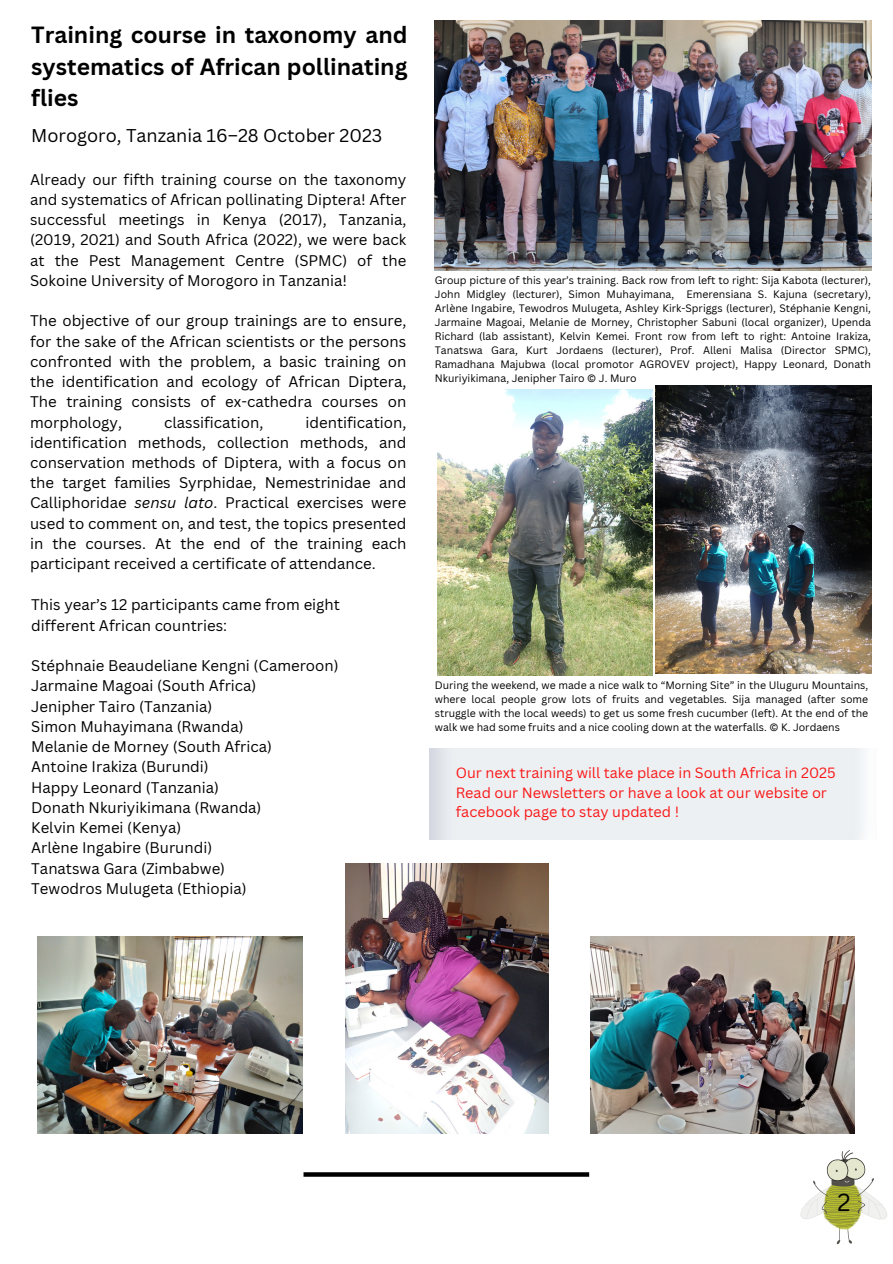
<style>
.page{position:relative;width:893px;height:1264px;background:#fff}
.page>*{position:absolute;margin:0;border:0;box-sizing:border-box;transform-origin:0 0}
.t1{font:24px "Canva Sans";color:#000}
.t2{font:700 22.8px/31.5px "Canva Sans";color:#000;text-align:justify}
.t3{font:18px "Canva Sans";color:#000}
.t4{font:15px/20.2px "Canva Sans";color:#000;text-align:justify}
.t5{font:14.4px/19.5px "Canva Sans";color:#fa1717}
.t6{font:10.5px/14px "Canva Sans";color:#000;text-align:justify}
.s1{font-style:italic}
</style>
<div class="page">
<img style="left:795px;top:1132px;width:92px;height:113px">
<svg style="left:303px;top:1172px;width:286px;height:4px"></svg>
<img style="left:345px;top:864px;width:203px;height:269px">
<img style="left:38px;top:936px;width:264px;height:197px">
<img style="left:590px;top:936px;width:264px;height:197px">
<img style="left:435px;top:21px;width:436px;height:249px">
<img style="left:437px;top:389px;width:215px;height:286px">
<img style="left:655px;top:385px;width:215px;height:288px">
<p class="t2" style="left:31px;top:19px;width:377px">Training course in taxonomy and systematics of African pollinating flies</p>
<p class="t3" style="left:31px;top:122px;width:352px">Morogoro, Tanzania 16–28 October 2023</p>
<p class="t4" style="left:30px;top:169px;width:377px">Already our fifth training course on the taxonomy and systematics of African pollinating Diptera! After successful meetings in Kenya (2017), Tanzania, (2019, 2021) and South Africa (2022), we were back at the Pest Management Centre (SPMC) of the Sokoine University of Morogoro in Tanzania!</p>
<p class="t4" style="left:30px;top:310px;width:377px">The objective of our group trainings are to ensure, for the sake of the African scientists or the persons confronted with the problem, a basic training on the identification and ecology of African Diptera, The training consists of ex-cathedra courses on morphology,</p>
<p class="t4" style="left:30px;top:411px;width:377px;text-indent:275px">identification, identification methods, collection methods, and conservation methods of Diptera, with a focus on the target families Syrphidae, Nemestrinidae and Calliphoridae <span class="s1">sensu lato</span>. Practical exercises were used to comment on, and test, the topics presented in the courses. At the end of the training each participant received a certificate of attendance.</p>
<p class="t4" style="left:164px;top:411px;width:101px">classification,</p>
<p class="t4" style="left:31px;top:594px;width:310px">This year’s 12 participants came from eight</p>
<p class="t4" style="left:31px;top:614px;width:197px">different African countries:</p>
<p class="t4" style="left:31px;top:655px;width:309px">Stéphnaie Beaudeliane Kengni (Cameroon)</p>
<p class="t4" style="left:31px;top:675px;width:227px">Jarmaine Magoai (South Africa)</p>
<p class="t4" style="left:31px;top:695px;width:182px">Jenipher Tairo (Tanzania)</p>
<p class="t4" style="left:31px;top:716px;width:214px">Simon Muhayimana (Rwanda)</p>
<p class="t4" style="left:31px;top:736px;width:242px">Melanie de Morney (South Africa)</p>
<p class="t4" style="left:31px;top:756px;width:179px">Antoine Irakiza (Burundi)</p>
<p class="t4" style="left:31px;top:776px;width:189px">Happy Leonard (Tanzania)</p>
<p class="t4" style="left:31px;top:797px;width:232px">Donath Nkuriyikimana (Rwanda)</p>
<p class="t4" style="left:31px;top:817px;width:151px">Kelvin Kemei (Kenya)</p>
<p class="t4" style="left:31px;top:837px;width:182px">Arlène Ingabire (Burundi)</p>
<p class="t4" style="left:31px;top:857px;width:195px">Tanatswa Gara (Zimbabwe)</p>
<p class="t4" style="left:31px;top:877px;width:217px">Tewodros Mulugeta (Ethiopia)</p>
<p class="t6" style="left:435px;top:273px;width:437px">Group picture of this year’s training. Back row from left to right: Sija Kabota (lecturer), John Midgley (lecturer), Simon Muhayimana, Emerensiana S. Kajuna (secretary), Arlène Ingabire, Tewodros Mulugeta, Ashley Kirk-Spriggs (lecturer), Stéphanie Kengni, Jarmaine Magoai, Melanie de Morney, Christopher Sabuni (local organizer), Upenda Richard (lab assistant), Kelvin Kemei. Front row from left to right: Antoine Irakiza, Tanatswa Gara, Kurt Jordaens (lecturer), Prof. Alleni Malisa (Director SPMC), Ramadhana Majubwa (local promotor AGROVEV project), Happy Leonard, Donath Nkuriyikimana, Jenipher Tairo © J. Muro</p>
<p class="t6" style="left:435px;top:677px;width:435px">During the weekend, we made a nice walk to “Morning Site” in the Uluguru Mountains, where local people grow lots of fruits and vegetables. Sija managed (after some struggle with the local weeds) to get us some fresh cucumber (left). At the end of the walk we had some fruits and a nice cooling down at the waterfalls. © K. Jordaens</p>
<p class="t5" style="left:455px;top:762px;width:381px">Our next training will take place in South Africa in 2025</p>
<p class="t5" style="left:455px;top:782px;width:373px">Read our Newsletters or have a look at our website or facebook page to stay updated !</p>
<p class="t1" style="left:837px;top:1185px;width:15px">2</p>
</div>
